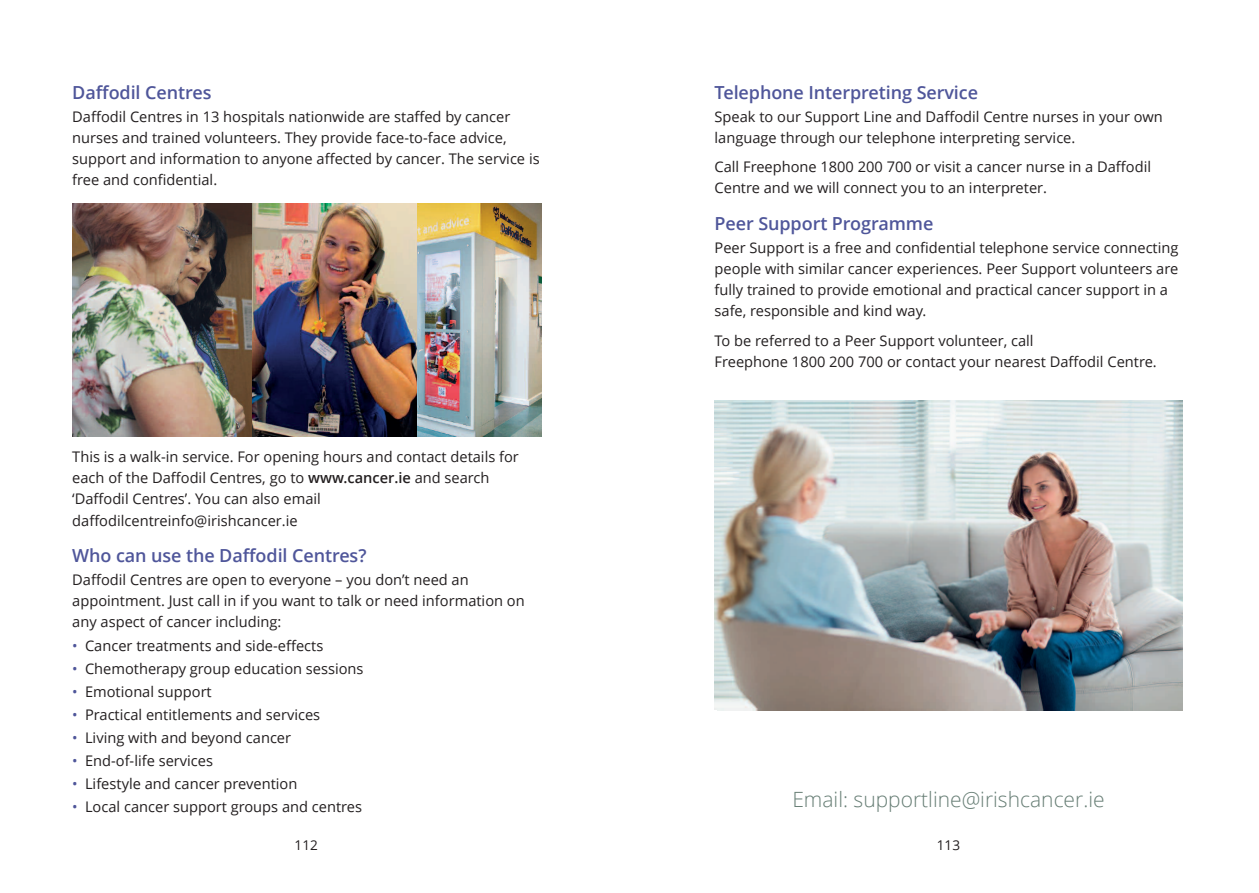
<style>
.page{position:relative;width:1259px;height:893px;background:#fff}
.page>*{position:absolute;margin:0;border:0;box-sizing:border-box;transform-origin:0 0}
.t1{font:300 21px "Open Sans";color:#677e75}
.t2{font:600 18px "Open Sans";letter-spacing:-.005em;color:#4f569a}
.t3{font:14.7px/21px "Open Sans";color:#231f20}
.t4{font:13.5px "Open Sans";color:#231f20}
.s1{font-weight:600}
.s2{color:#4f569a}
</style>
<div class="page">
<img style="left:714px;top:400px;width:468px;height:310px">
<img style="left:417px;top:203px;width:124px;height:234px">
<img style="left:72px;top:203px;width:180px;height:234px">
<img style="left:252px;top:203px;width:165px;height:234px">
<p class="t2" style="left:72px;top:80px;width:141px">Daffodil Centres</p>
<p class="t3" style="left:72px;top:106px;width:469px">Daffodil Centres in 13 hospitals nationwide are staffed by cancer nurses and trained volunteers. They provide face-to-face advice, support and information to anyone affected by cancer. The service is free and confidential.</p>
<p class="t2" style="left:714px;top:80px;width:265px">Telephone Interpreting Service</p>
<p class="t3" style="left:714px;top:106px;width:450px">Speak to our Support Line and Daffodil Centre nurses in your own language through our telephone interpreting service.</p>
<p class="t3" style="left:714px;top:156px;width:438px">Call Freephone 1800 200 700 or visit a cancer nurse in a Daffodil<br>Centre and we will connect you to an interpreter.</p>
<p class="t2" style="left:714px;top:211px;width:220px">Peer Support Programme</p>
<p class="t3" style="left:714px;top:237px;width:465px">Peer Support is a free and confidential telephone service connecting people with similar cancer experiences. Peer Support volunteers are fully trained to provide emotional and practical cancer support in a safe, responsible and kind way.</p>
<p class="t3" style="left:714px;top:330px;width:444px">To be referred to a Peer Support volunteer, call<br>Freephone 1800 200 700 or contact your nearest Daffodil Centre.</p>
<p class="t3" style="left:72px;top:446px;width:448px">This is a walk-in service. For opening hours and contact details for each of the Daffodil Centres, go to <span class="s1">www.cancer.ie</span> and search ‘Daffodil Centres’. You can also email daffodilcentreinfo@irishcancer.ie</p>
<p class="t2" style="left:72px;top:543px;width:296px">Who can use the Daffodil Centres?</p>
<p class="t3" style="left:72px;top:569px;width:454px">Daffodil Centres are open to everyone – you don’t need an appointment. Just call in if you want to talk or need information on any aspect of cancer including:</p>
<p class="t3" style="left:72px;top:634px;width:252px"><span class="s2">•</span> Cancer treatments and side-effects</p>
<p class="t3" style="left:72px;top:657px;width:293px"><span class="s2">•</span> Chemotherapy group education sessions</p>
<p class="t3" style="left:72px;top:681px;width:141px"><span class="s2">•</span> Emotional support</p>
<p class="t3" style="left:72px;top:704px;width:249px"><span class="s2">•</span> Practical entitlements and services</p>
<p class="t3" style="left:72px;top:727px;width:220px"><span class="s2">•</span> Living with and beyond cancer</p>
<p class="t3" style="left:72px;top:750px;width:142px"><span class="s2">•</span> End-of-life services</p>
<p class="t3" style="left:72px;top:773px;width:227px"><span class="s2">•</span> Lifestyle and cancer prevention</p>
<p class="t3" style="left:72px;top:796px;width:291px"><span class="s2">•</span> Local cancer support groups and centres</p>
<h1 class="t1" style="left:792px;top:785px;width:314px">Email: supportline@irishcancer.ie</h1>
<p class="t4" style="left:295px;top:836px;width:25px">112</p>
<p class="t4" style="left:937px;top:836px;width:25px">113</p>
</div>
